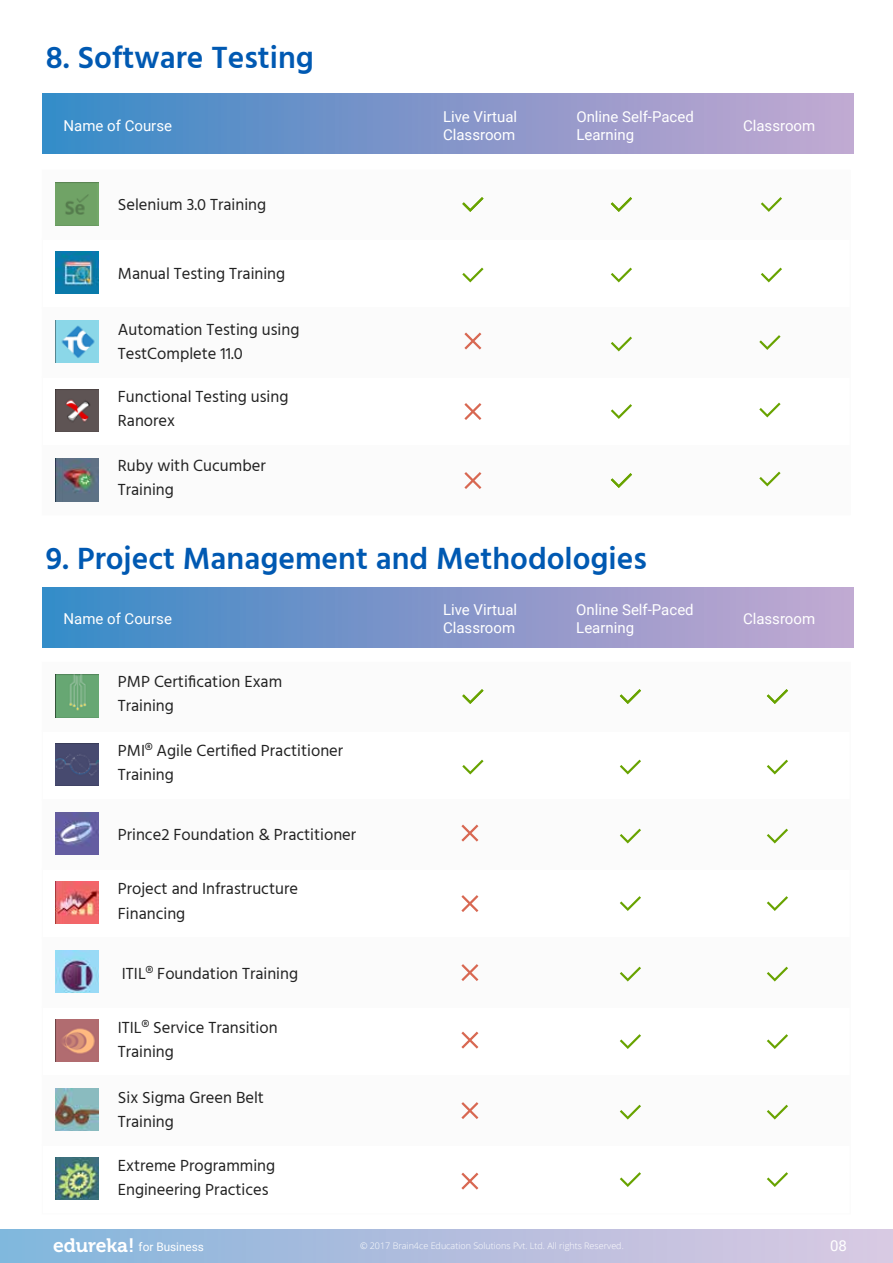
<style>
.page{position:relative;width:893px;height:1263px;background:#fff}
.page>*{position:absolute;margin:0;border:0;box-sizing:border-box;transform-origin:0 0}
.t1{font:600 31.5px "Hind";color:#0059b2}
.t2{font:16.5px/24px "Hind";color:#222}
.t3{font:15px/18px "Roboto";color:#fff}
.t4{font:11.85px "Roboto";color:#fff}
.t5{font:300 9px "Open Sans";color:#fff}
.s1{font-family:"Museo 700";font-size:19.35px}
</style>
<div class="page">
<div style="left:42px;top:94px;width:811px;height:60px;background:linear-gradient(to right,#3989c6,#c8a6d0)"></div>
<div style="left:42px;top:587px;width:811px;height:60px;background:linear-gradient(to right,#3989c6,#c8a6d0)"></div>
<div style="left:42px;top:170px;width:809px;height:69px;background:#fbfbfb"></div>
<div style="left:42px;top:308px;width:809px;height:69px;background:#fbfbfb"></div>
<svg style="left:462px;top:268px;width:22px;height:14px"></svg>
<svg style="left:462px;top:197px;width:22px;height:15px"></svg>
<div style="left:42px;top:446px;width:809px;height:69px;background:#fbfbfb"></div>
<svg style="left:611px;top:268px;width:21px;height:14px"></svg>
<svg style="left:611px;top:197px;width:21px;height:15px"></svg>
<svg style="left:611px;top:337px;width:21px;height:14px"></svg>
<svg style="left:611px;top:404px;width:21px;height:15px"></svg>
<svg style="left:611px;top:473px;width:21px;height:15px"></svg>
<div style="left:42px;top:662px;width:809px;height:69px;background:#fbfbfb"></div>
<div style="left:42px;top:800px;width:809px;height:69px;background:#fbfbfb"></div>
<svg style="left:462px;top:760px;width:22px;height:14px"></svg>
<svg style="left:462px;top:689px;width:22px;height:15px"></svg>
<div style="left:42px;top:938px;width:809px;height:69px;background:#fbfbfb"></div>
<img style="left:56px;top:183px;width:42px;height:42px">
<img style="left:56px;top:251px;width:42px;height:43px">
<img style="left:56px;top:321px;width:42px;height:42px">
<img style="left:56px;top:389px;width:42px;height:43px">
<img style="left:56px;top:459px;width:42px;height:42px">
<div style="left:42px;top:1076px;width:809px;height:69px;background:#fbfbfb"></div>
<img style="left:56px;top:675px;width:42px;height:42px">
<img style="left:56px;top:743px;width:42px;height:43px">
<img style="left:56px;top:812px;width:42px;height:43px">
<img style="left:56px;top:882px;width:42px;height:42px">
<img style="left:56px;top:950px;width:42px;height:43px">
<img style="left:56px;top:1020px;width:42px;height:42px">
<img style="left:56px;top:1157px;width:42px;height:43px">
<img style="left:56px;top:1088px;width:42px;height:43px">
<svg style="left:759px;top:335px;width:22px;height:15px"></svg>
<svg style="left:759px;top:403px;width:22px;height:14px"></svg>
<svg style="left:759px;top:472px;width:22px;height:14px"></svg>
<svg style="left:620px;top:760px;width:21px;height:14px"></svg>
<svg style="left:620px;top:689px;width:21px;height:15px"></svg>
<svg style="left:620px;top:829px;width:21px;height:14px"></svg>
<svg style="left:620px;top:896px;width:21px;height:15px"></svg>
<svg style="left:620px;top:967px;width:21px;height:14px"></svg>
<svg style="left:620px;top:1034px;width:21px;height:15px"></svg>
<svg style="left:620px;top:1105px;width:21px;height:14px"></svg>
<svg style="left:620px;top:1172px;width:21px;height:15px"></svg>
<svg style="left:761px;top:268px;width:21px;height:14px"></svg>
<svg style="left:761px;top:197px;width:21px;height:15px"></svg>
<svg style="left:767px;top:760px;width:21px;height:14px"></svg>
<svg style="left:767px;top:689px;width:21px;height:15px"></svg>
<svg style="left:767px;top:829px;width:21px;height:14px"></svg>
<svg style="left:767px;top:896px;width:21px;height:15px"></svg>
<svg style="left:767px;top:967px;width:21px;height:14px"></svg>
<svg style="left:767px;top:1034px;width:21px;height:15px"></svg>
<svg style="left:767px;top:1105px;width:21px;height:14px"></svg>
<svg style="left:767px;top:1172px;width:21px;height:15px"></svg>
<svg style="left:464px;top:403px;width:17px;height:17px"></svg>
<svg style="left:464px;top:332px;width:17px;height:17px"></svg>
<svg style="left:464px;top:472px;width:17px;height:17px"></svg>
<svg style="left:461px;top:895px;width:17px;height:17px"></svg>
<svg style="left:461px;top:824px;width:17px;height:17px"></svg>
<svg style="left:461px;top:964px;width:17px;height:17px"></svg>
<svg style="left:461px;top:1031px;width:17px;height:17px"></svg>
<svg style="left:461px;top:1172px;width:17px;height:17px"></svg>
<svg style="left:461px;top:1102px;width:17px;height:17px"></svg>
<div style="left:0;top:1229px;width:893px;height:34px;background:linear-gradient(to right,#84b5dc,#dcc8e1)"></div>
<h1 class="t1" style="left:46px;top:36px;width:269px">8. Software Testing</h1>
<p class="t3" style="left:443px;top:107px;width:76px">Live Virtual<br>Classroom</p>
<p class="t3" style="left:576px;top:107px;width:119px">Online Self-Paced<br>Learning</p>
<p class="t3" style="left:64px;top:116px;width:110px">Name of Course</p>
<p class="t3" style="left:743px;top:116px;width:74px">Classroom</p>
<p class="t2" style="left:118px;top:194px;width:150px">Selenium 3.0 Training</p>
<p class="t2" style="left:118px;top:263px;width:169px">Manual Testing Training</p>
<p class="t2" style="left:118px;top:318px;width:183px">Automation Testing using<br>TestComplete 11.0</p>
<p class="t2" style="left:118px;top:386px;width:172px">Functional Testing using<br>Ranorex</p>
<p class="t2" style="left:118px;top:455px;width:149px">Ruby with Cucumber<br>Training</p>
<h1 class="t1" style="left:46px;top:537px;width:602px">9. Project Management and Methodologies</h1>
<p class="t3" style="left:443px;top:600px;width:76px">Live Virtual<br>Classroom</p>
<p class="t3" style="left:576px;top:600px;width:119px">Online Self-Paced<br>Learning</p>
<p class="t3" style="left:63px;top:609px;width:110px">Name of Course</p>
<p class="t3" style="left:743px;top:609px;width:74px">Classroom</p>
<p class="t2" style="left:118px;top:671px;width:166px">PMP Certification Exam<br>Training</p>
<p class="t2" style="left:118px;top:740px;width:227px">PMI® Agile Certified Practitioner<br>Training</p>
<p class="t2" style="left:118px;top:824px;width:240px">Prince2 Foundation &amp; Practitioner</p>
<p class="t2" style="left:118px;top:878px;width:182px">Project and Infrastructure<br>Financing</p>
<p class="t2" style="left:122px;top:962px;width:178px">ITIL® Foundation Training</p>
<p class="t2" style="left:118px;top:1016px;width:161px">ITIL® Service Transition<br>Training</p>
<p class="t2" style="left:118px;top:1086px;width:148px">Six Sigma Green Belt<br>Training</p>
<p class="t2" style="left:118px;top:1154px;width:159px">Extreme Programming<br>Engineering Practices</p>
<p class="t4" style="left:53px;top:1238px;width:152px"><span class="s1">edureka!</span> for Business</p>
<p class="t5" style="left:360px;top:1239px;width:265px">© 2017 Brain4ce Education Solutions Pvt. Ltd. All rights Reserved.</p>
<p class="t3" style="left:830px;top:1236px;width:18px">08</p>
</div>
